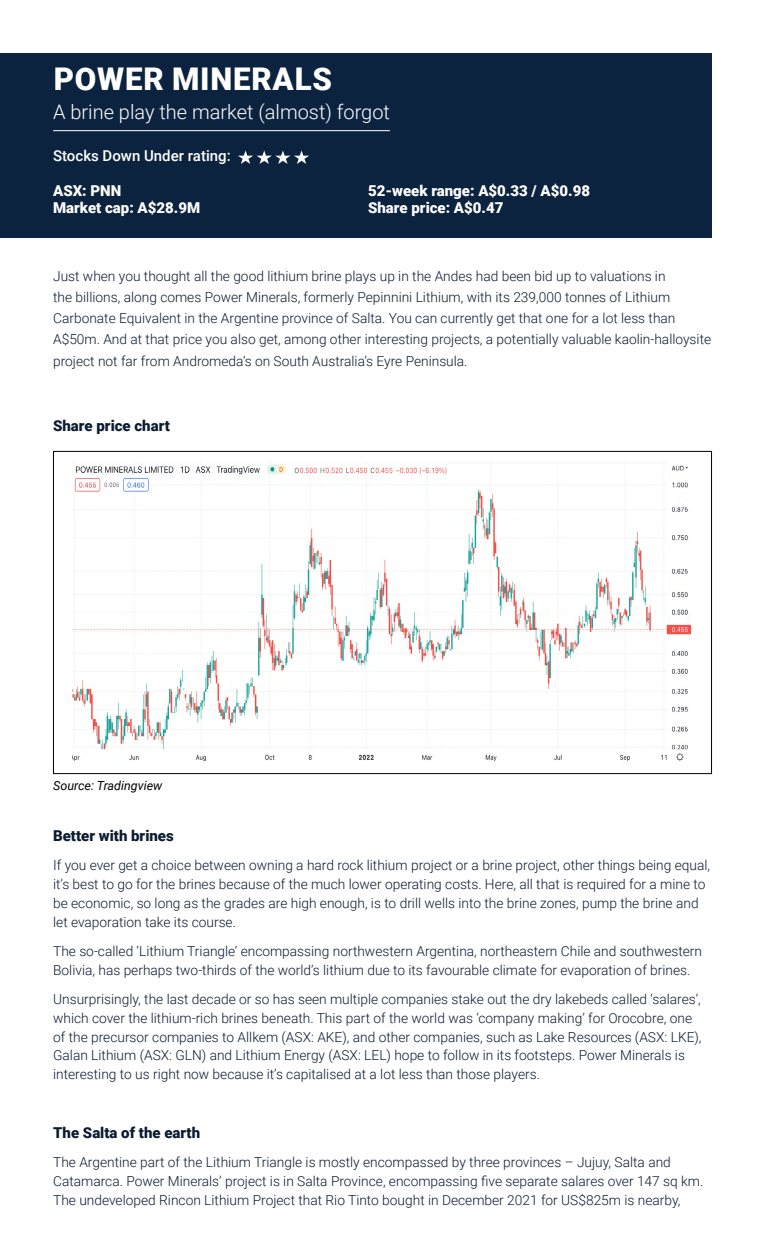
<style>
.page{position:relative;width:765px;height:1260px;background:#fff}
.page>*{position:absolute;margin:0;border:0;box-sizing:border-box;transform-origin:0 0}
.t1{font:900 31.25px "Roboto";letter-spacing:.025em;color:#fff}
.t2{font:300 20px "Roboto";color:#fff}
.t3{font:900 15px "Roboto";color:#fff}
.t4{font:900 15px "Roboto";color:#0b1b31}
.t5{font:500 15px "Roboto";color:#fff}
.t6{font:300 13.75px/18.8px "Roboto";color:#0b1b31}
.t7{font:italic 12.5px "Roboto";color:#000}
</style>
<div class="page">
<div style="left:0;top:53px;width:712px;height:185px;background:#0c233f"></div>
<hr style="left:53px;top:130px;width:337px;height:1px;background:#fff">
<svg style="left:238px;top:151px;width:71px;height:13px"></svg>
<img style="left:72px;top:463px;width:620px;height:298px">
<h1 class="t1" style="left:54px;top:57px;width:280px">POWER MINERALS</h1>
<h2 class="t2" style="left:53px;top:97px;width:338px">A brine play the market (almost) forgot</h2>
<p class="t5" style="left:53px;top:146px;width:179px">Stocks Down Under rating:</p>
<p class="t3" style="left:53px;top:180px;width:70px">ASX: PNN</p>
<p class="t3" style="left:368px;top:180px;width:223px">52-week range: A$0.33 / A$0.98</p>
<p class="t3" style="left:53px;top:197px;width:149px">Market cap: A$28.9M</p>
<p class="t3" style="left:368px;top:197px;width:137px">Share price: A$0.47</p>
<p class="t6" style="left:53px;top:265px;width:660px;line-height:21.2px">Just when you thought all the good lithium brine plays up in the Andes had been bid up to valuations in<br>the billions, along comes Power Minerals, formerly Pepinnini Lithium, with its 239,000 tonnes of Lithium Carbonate Equivalent in the Argentine province of Salta. You can currently get that one for a lot less than A$50m. And at that price you also get, among other interesting projects, a potentially valuable kaolin-halloysite project not far from Andromeda’s on South Australia’s Eyre Peninsula.</p>
<p class="t4" style="left:53px;top:416px;width:118px">Share price chart</p>
<p class="t7" style="left:53px;top:777px;width:111px">Source: Tradingview</p>
<p class="t4" style="left:53px;top:825px;width:122px">Better with brines</p>
<p class="t6" style="left:53px;top:856px;width:659px">If you ever get a choice between owning a hard rock lithium project or a brine project, other things being equal, it’s best to go for the brines because of the much lower operating costs. Here, all that is required for a mine to be economic, so long as the grades are high enough, is to drill wells into the brine zones, pump the brine and let evaporation take its course.</p>
<p class="t6" style="left:53px;top:941px;width:651px">The so-called ‘Lithium Triangle’ encompassing northwestern Argentina, northeastern Chile and southwestern<br>Bolivia, has perhaps two-thirds of the world’s lithium due to its favourable climate for evaporation of brines.</p>
<p class="t6" style="left:53px;top:989px;width:650px">Unsurprisingly, the last decade or so has seen multiple companies stake out the dry lakebeds called ‘salares’, which cover the lithium-rich brines beneath. This part of the world was ‘company making’ for Orocobre, one of the precursor companies to Allkem (ASX: AKE), and other companies, such as Lake Resources (ASX: LKE), Galan Lithium (ASX: GLN) and Lithium Energy (ASX: LEL) hope to follow in its footsteps. Power Minerals is interesting to us right now because it’s capitalised at a lot less than those players.</p>
<p class="t4" style="left:53px;top:1122px;width:149px">The Salta of the earth</p>
<p class="t6" style="left:53px;top:1152px;width:652px">The Argentine part of the Lithium Triangle is mostly encompassed by three provinces – Jujuy, Salta and<br>Catamarca. Power Minerals’ project is in Salta Province, encompassing five separate salares over 147 sq km.<br>The undeveloped Rincon Lithium Project that Rio Tinto bought in December 2021 for US$825m is nearby,</p>
</div>
